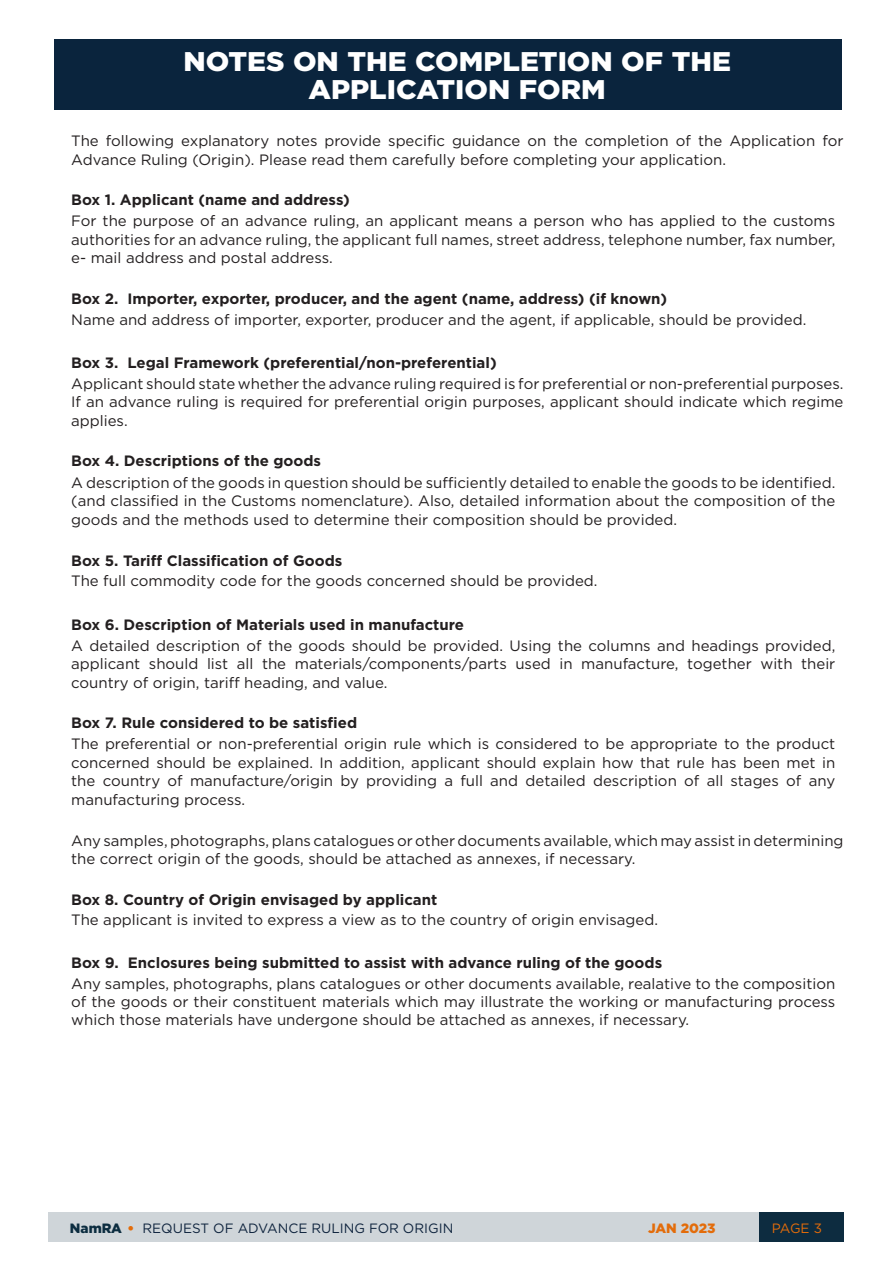
<style>
.page{position:relative;width:893px;height:1263px;background:#fff}
.page>*{position:absolute;margin:0;border:0;box-sizing:border-box;transform-origin:0 0}
.Table_Paragraph{font:900 27px/28px "Gotham";color:#fff;text-align:center;scale:1.05 1}
.t1{font:15px/18.5px "Gotham";color:#231f20;text-align:justify}
.t2{font:700 15px "Gotham";color:#231f20}
.Table_Paragraph-2{font:13.5px "Gotham";color:#0f243e}
.Table_Paragraph-3{font:900 13.5px "Gotham";color:#e36c0a}
.Table_Paragraph-4{font:13.5px "Gotham";color:#e36c0a}
.s1{font-weight:900;color:#0c2d40}
.s2{font-weight:900;color:#e36c0a}
</style>
<div class="page">
<div style="left:49px;top:1212px;width:783px;height:30px;background:#cfd5d9"></div>
<div style="left:759px;top:1212px;width:84px;height:30px;background:#0d2c40"></div>
<div style="left:54px;top:39px;width:787px;height:71px;background:#0a243d"></div>
<p class="Table_Paragraph" style="left:183px;top:47px;width:523px">NOTES ON THE COMPLETION OF THE<br>APPLICATION FORM</p>
<p class="t1" style="left:71px;top:131px;width:774px">The following explanatory notes provide specific guidance on the completion of the Application for<br>Advance Ruling (Origin). Please read them carefully before completing your application.</p>
<p class="t2" style="left:71px;top:190px;width:280px">Box 1. Applicant (name and address)</p>
<p class="t1" style="left:71px;top:212px;width:766px">For the purpose of an advance ruling, an applicant means a person who has applied to the customs authorities for an advance ruling, the applicant full names, street address, telephone number, fax number, e- mail address and postal address.</p>
<p class="t2" style="left:71px;top:289px;width:598px">Box 2. Importer, exporter, producer, and the agent (name, address) (if known)</p>
<p class="t1" style="left:71px;top:310px;width:737px">Name and address of importer, exporter, producer and the agent, if applicable, should be provided.</p>
<p class="t2" style="left:71px;top:352px;width:427px">Box 3. Legal Framework (preferential/non-preferential)</p>
<p class="t1" style="left:71px;top:374px;width:774px">Applicant should state whether the advance ruling required is for preferential or non-preferential purposes.<br>If an advance ruling is required for preferential origin purposes, applicant should indicate which regime applies.</p>
<p class="t2" style="left:71px;top:451px;width:251px">Box 4. Descriptions of the goods</p>
<p class="t1" style="left:71px;top:473px;width:766px">A description of the goods in question should be sufficiently detailed to enable the goods to be identified. (and classified in the Customs nomenclature). Also, detailed information about the composition of the goods and the methods used to determine their composition should be provided.</p>
<p class="t2" style="left:71px;top:550px;width:273px">Box 5. Tariff Classification of Goods</p>
<p class="t1" style="left:71px;top:572px;width:528px">The full commodity code for the goods concerned should be provided.</p>
<p class="t2" style="left:71px;top:614px;width:394px">Box 6. Description of Materials used in manufacture</p>
<p class="t1" style="left:71px;top:636px;width:766px">A detailed description of the goods should be provided. Using the columns and headings provided, applicant should list all the materials/components/parts used in manufacture, together with their country of origin, tariff heading, and value.</p>
<p class="t2" style="left:71px;top:713px;width:287px">Box 7. Rule considered to be satisfied</p>
<p class="t1" style="left:71px;top:734px;width:766px">The preferential or non-preferential origin rule which is considered to be appropriate to the product concerned should be explained. In addition, applicant should explain how that rule has been met in the country of manufacture/origin by providing a full and detailed description of all stages of any manufacturing process.</p>
<p class="t1" style="left:71px;top:831px;width:774px">Any samples, photographs, plans catalogues or other documents available, which may assist in determining the correct origin of the goods, should be attached as annexes, if necessary.</p>
<p class="t2" style="left:71px;top:889px;width:368px">Box 8. Country of Origin envisaged by applicant</p>
<p class="t1" style="left:71px;top:910px;width:588px">The applicant is invited to express a view as to the country of origin envisaged.</p>
<p class="t2" style="left:71px;top:953px;width:592px">Box 9. Enclosures being submitted to assist with advance ruling of the goods</p>
<p class="t1" style="left:71px;top:974px;width:766px;line-height:18px">Any samples, photographs, plans catalogues or other documents available, realative to the composition of the goods or their constituent materials which may illustrate the working or manufacturing process which those materials have undergone should be attached as annexes, if necessary.</p>
<p class="Table_Paragraph-2" style="left:70px;top:1220px;width:385px"><span class="s1">NamRA</span> <span class="s2">•</span> REQUEST OF ADVANCE RULING FOR ORIGIN</p>
<p class="Table_Paragraph-3" style="left:648px;top:1219px;width:69px">JAN 2023</p>
<p class="Table_Paragraph-4" style="left:772px;top:1220px;width:52px">PAGE 3</p>
</div>
